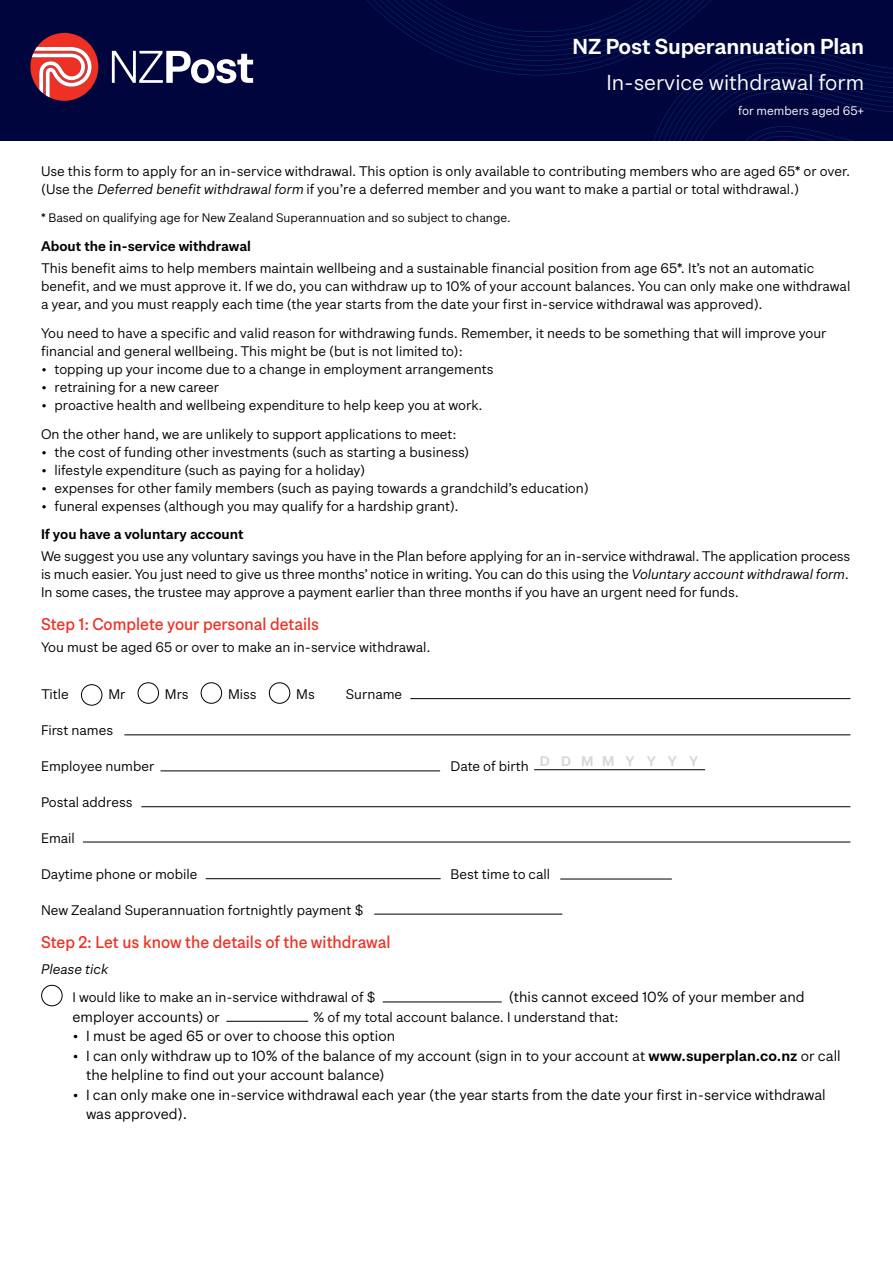
<style>
.page{position:relative;width:893px;height:1263px;background:#fff}
.page>*{position:absolute;margin:0;border:0;box-sizing:border-box;transform-origin:0 0}
.t1{font:21px "NZ Post Sans Semibold";letter-spacing:-.01em;color:#fff}
.t2{font:21px "NZ Post Sans";color:#fff}
.t3{font:500 16.5px "NZ Post Sans";color:#ee3124;scale:.93 1}
.t4{font:14.25px/19.5px "NZ Post Sans";color:#000}
.t5{font:13.5px/18px "NZ Post Sans";color:#000}
.t6{font:13.5px "NZ Post Sans Semibold";color:#000}
.t7{font:italic 13.5px "NZ Post Sans";color:#000}
.t8{font:13.5px "NZ Post Sans Semibold";letter-spacing:.785em;color:#d5d7d8}
.t9{font:12px "NZ Post Sans";color:#000}
.t10{font:12px "NZ Post Sans";color:#fff}
.s1{font-style:italic}
.s2{font-size:13.5px}
.s3{font-family:"NZ Post Sans Semibold"}
</style>
<div class="page">
<div style="left:81px;top:684px;width:21px;height:21px;border:1px solid #000;border-radius:50%"></div>
<div style="left:138px;top:683px;width:21px;height:20px;border:1px solid #000;border-radius:50%"></div>
<div style="left:201px;top:683px;width:21px;height:20px;border:1px solid #000;border-radius:50%"></div>
<div style="left:269px;top:683px;width:21px;height:20px;border:1px solid #000;border-radius:50%"></div>
<div style="left:0;top:0;width:893px;height:141px;background:#00053e"></div>
<svg style="left:367px;top:0;width:526px;height:141px"></svg>
<svg style="left:112px;top:51px;width:141px;height:32px"></svg>
<svg style="left:30px;top:33px;width:68px;height:68px"></svg>
<hr style="left:534px;top:769px;width:171px;height:1px;background:#000">
<hr style="left:410px;top:698px;width:440px;height:1px;background:#000">
<hr style="left:124px;top:735px;width:726px;height:1px;background:#000">
<hr style="left:141px;top:806px;width:709px;height:1px;background:#000">
<hr style="left:83px;top:842px;width:767px;height:1px;background:#000">
<hr style="left:206px;top:878px;width:235px;height:1px;background:#000">
<hr style="left:374px;top:914px;width:188px;height:1px;background:#000">
<hr style="left:161px;top:771px;width:279px;height:1px;background:#000">
<hr style="left:560px;top:879px;width:112px;height:1px;background:#000">
<hr style="left:383px;top:1002px;width:119px;height:1px;background:#000">
<hr style="left:226px;top:1021px;width:82px;height:1px;background:#000">
<div style="left:41px;top:985px;width:21px;height:21px;border:1px solid #000;border-radius:50%"></div>
<h1 class="t1" style="left:573px;top:34px;width:293px">NZ Post Superannuation Plan</h1>
<h1 class="t2" style="left:606px;top:70px;width:259px">In-service withdrawal form</h1>
<p class="t10" style="left:738px;top:103px;width:127px">for members aged 65+</p>
<p class="t5" style="left:41px;top:162px;width:811px">Use this form to apply for an in-service withdrawal. This option is only available to contributing members who are aged 65* or over. (Use the <span class="s1">Deferred benefit withdrawalform</span> if you’re a deferred member and you want to make a partial or total withdrawal.)</p>
<p class="t9" style="left:41px;top:211px;width:471px">* Based on qualifying age for New Zealand Superannuation and so subject to change.</p>
<p class="t6" style="left:41px;top:238px;width:211px">About the in-service withdrawal</p>
<p class="t5" style="left:41px;top:260px;width:811px">This benefit aims to help members maintain wellbeing and a sustainable financial position from age 65*. It’s not an automatic benefit, and we must approve it. If we do, you can withdraw up to 10% of your account balances. You can only make one withdrawal a year, and you must reapply each time (the year starts from the date your first in-service withdrawal was approved).</p>
<p class="t5" style="left:41px;top:324px;width:787px">You need to have a specific and valid reason for withdrawing funds. Remember, it needs to be something that will improve your financial and general wellbeing. This might be (but is not limited to):</p>
<p class="t5" style="left:41px;top:360px;width:454px">• topping up your income due to a change in employment arrangements</p>
<p class="t5" style="left:41px;top:378px;width:180px">• retraining for a new career</p>
<p class="t5" style="left:41px;top:391px;width:443px;line-height:28.7px">• proactive health and wellbeing expenditure to help keep you at work.<br>On the other hand, we are unlikely to support applications to meet:</p>
<p class="t5" style="left:41px;top:443px;width:430px">• the cost of funding other investments (such as starting a business)</p>
<p class="t5" style="left:41px;top:461px;width:326px">• lifestyle expenditure (such as paying for a holiday)</p>
<p class="t5" style="left:41px;top:479px;width:549px">• expenses for other family members (such as paying towards a grandchild’s education)</p>
<p class="t5" style="left:41px;top:497px;width:419px">• funeral expenses (although you may qualify for a hardship grant).</p>
<p class="t6" style="left:41px;top:526px;width:204px">If you have a voluntary account</p>
<p class="t5" style="left:41px;top:548px;width:811px;text-align:justify">We suggest you use any voluntary savings you have in the Plan before applying for an in-service withdrawal. The application process is much easier. You just need to give us three months’ notice in writing. You can do this using the <span class="s1">Voluntary account withdrawal form</span>.<br>In some cases, the trustee may approve a payment earlier than three months if you have an urgent need for funds.</p>
<p class="t3" style="left:41px;top:614px;width:301px">Step 1: Complete your personal details</p>
<p class="t5" style="left:41px;top:638px;width:391px">You must be aged 65 or over to make an in-service withdrawal.</p>
<p class="t5" style="left:41px;top:685px;width:29px">Title</p>
<p class="t5" style="left:108px;top:685px;width:19px">Mr</p>
<p class="t5" style="left:165px;top:685px;width:25px">Mrs</p>
<p class="t5" style="left:228px;top:685px;width:30px">Miss</p>
<p class="t5" style="left:296px;top:685px;width:20px">Ms</p>
<p class="t5" style="left:346px;top:685px;width:58px">Surname</p>
<p class="t5" style="left:41px;top:721px;width:74px">First names</p>
<p class="t5" style="left:41px;top:757px;width:115px">Employee number</p>
<p class="t5" style="left:451px;top:757px;width:80px">Date of birth</p>
<p class="t5" style="left:41px;top:793px;width:93px">Postal address</p>
<p class="t5" style="left:41px;top:829px;width:35px">Email</p>
<p class="t5" style="left:41px;top:865px;width:158px">Daytime phone or mobile</p>
<p class="t5" style="left:451px;top:865px;width:101px">Best time to call</p>
<p class="t5" style="left:41px;top:901px;width:324px">New Zealand Superannuation fortnightly payment $</p>
<p class="t3" style="left:41px;top:932px;width:377px">Step 2: Let us know the details of the withdrawal</p>
<p class="t7" style="left:41px;top:961px;width:69px">Please tick</p>
<p class="t5" style="left:73px;top:988px;width:304px">I would like to make an in-service withdrawal of $</p>
<p class="t4" style="left:509px;top:987px;width:297px">(this cannot exceed 10% of your member and</p>
<p class="t4" style="left:73px;top:1007px;width:149px">employer accounts) <span class="s2">or</span></p>
<p class="t5" style="left:313px;top:1008px;width:307px">% of my total account balance. I understand that:</p>
<p class="t4" style="left:73px;top:1026px;width:324px">• I must be aged 65 or over to choose this option</p>
<p class="t4" style="left:86px;top:1046px;width:756px;text-indent:-13px">• I can only withdraw up to 10% of the balance of my account (sign in to your account at <span class="s3">www.superplan.co.nz</span> or call the helpline to find out your account balance)</p>
<p class="t4" style="left:86px;top:1085px;width:741px;text-indent:-13px">• I can only make one in-service withdrawal each year (the year starts from the date your first in-service withdrawal was approved).</p>
<p class="t8" style="left:540px;top:753px;width:160px">DDMM Y Y YY</p>
</div>
